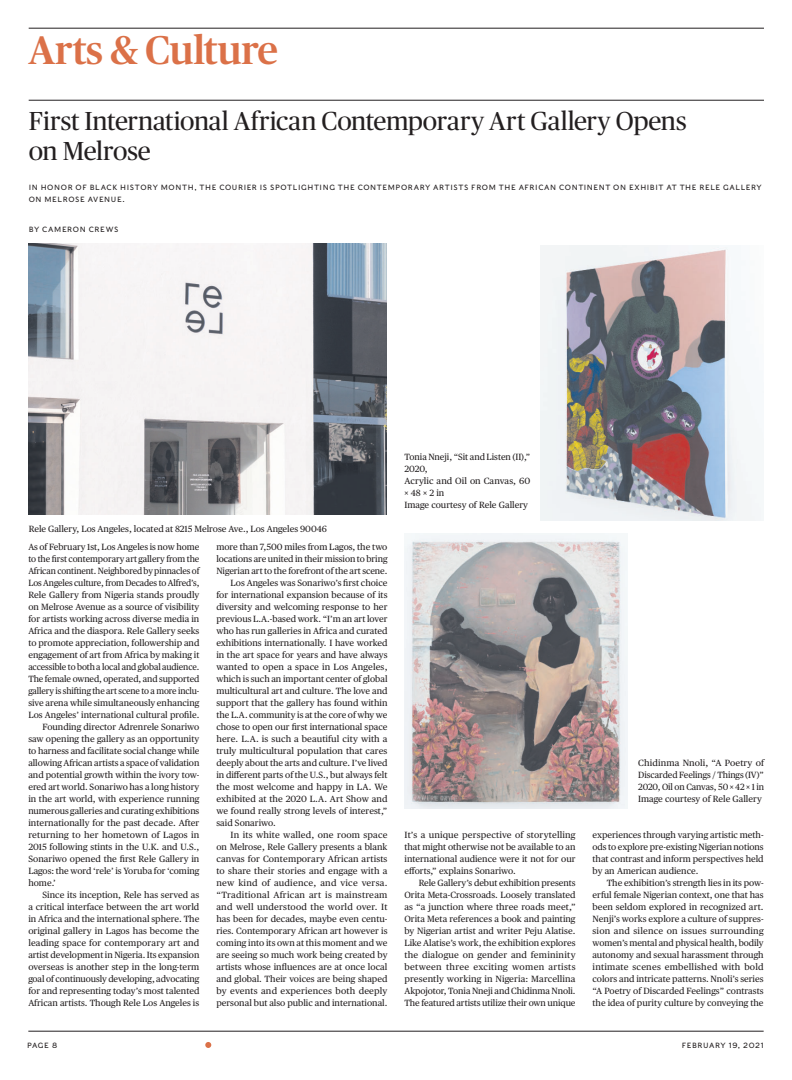
<style>
.page{position:relative;width:792px;height:1080px;background:#fff}
.page>*{position:absolute;margin:0;border:0;box-sizing:border-box;transform-origin:0 0}
.t1{font:500 40px "Publico";letter-spacing:-.005em;color:#db7148}
.t2{font:26px/30px "Publico Headline";letter-spacing:-.005em;color:#231f20}
.t3{font:9px/12px "Publico Text";color:#231f20;text-align:justify}
.t4{font:9px "Publico Text";color:#231f20;scale:.96 1}
.t5{font:9px "Publico Text";letter-spacing:.025em;color:#231f20}
.t6{font:9px "Publico Text";letter-spacing:.02em;color:#231f20}
.t7{font:9px "Publico Text";color:#231f20;scale:.95 1}
.t8{font:7.5px/12px "Caslons Egyptian";letter-spacing:.075em;color:#231f20}
</style>
<div class="page">
<hr style="left:28px;top:1031px;width:736px;height:1px;background:#231f20">
<svg style="left:205px;top:1042px;width:6px;height:6px"></svg>
<hr style="left:29px;top:28px;width:735px;height:1px;background:#231f20">
<hr style="left:29px;top:100px;width:735px;height:1px;background:#231f20">
<img style="left:29px;top:243px;width:358px;height:271px">
<img style="left:540px;top:245px;width:221px;height:275px">
<img style="left:404px;top:533px;width:224px;height:275px">
<h1 class="t1" style="left:28px;top:34px;width:251px">Arts &amp; Culture</h1>
<h2 class="t2" style="left:29px;top:108px;width:659px">First International African Contemporary Art Gallery Opens on Melrose</h2>
<p class="t8" style="left:29px;top:182px;width:735px">IN HONOR OF BLACK HISTORY MONTH, THE COURIER IS SPOTLIGHTING THE CONTEMPORARY ARTISTS FROM THE AFRICAN CONTINENT ON EXHIBIT AT THE RELE GALLERY<br>ON MELROSE AVENUE.</p>
<p class="t8" style="left:29px;top:224px;width:91px">BY CAMERON CREWS</p>
<p class="t3" style="left:29px;top:524px;width:300px">Rele Gallery, Los Angeles, located at 8215 Melrose Ave., Los Angeles 90046</p>
<p class="t3" style="left:28px;top:542px;width:173px">As of February 1st, Los Angeles is now home</p>
<p class="t3" style="left:28px;top:554px;width:173px">to the first contemporary art gallery from the</p>
<p class="t7" style="left:28px;top:567px;width:182px">African continent. Neighbored by pinnacles of</p>
<p class="t4" style="left:28px;top:579px;width:180px">Los Angeles culture, from Decades to Alfred’s,</p>
<p class="t3" style="left:28px;top:590px;width:173px">Rele Gallery from Nigeria stands proudly</p>
<p class="t3" style="left:28px;top:602px;width:173px">on Melrose Avenue as a source of visibility</p>
<p class="t3" style="left:28px;top:614px;width:173px">for artists working across diverse media in</p>
<p class="t3" style="left:28px;top:626px;width:173px">Africa and the diaspora. Rele Gallery seeks</p>
<p class="t3" style="left:28px;top:638px;width:173px">to promote appreciation, followership and</p>
<p class="t3" style="left:28px;top:650px;width:173px">engagement of art from Africa by making it</p>
<p class="t4" style="left:28px;top:663px;width:180px">accessible to both a local and global audience.</p>
<p class="t3" style="left:28px;top:674px;width:173px">The female owned, operated, and supported</p>
<p class="t4" style="left:28px;top:687px;width:180px">gallery is shifting the art scene to a more inclu-</p>
<p class="t3" style="left:28px;top:698px;width:173px">sive arena while simultaneously enhancing</p>
<p class="t3" style="left:28px;top:710px;width:173px">Los Angeles’ international cultural profile.</p>
<p class="t3" style="left:43px;top:722px;width:158px">Founding director Adrenrele Sonariwo</p>
<p class="t3" style="left:28px;top:734px;width:173px">saw opening the gallery as an opportunity</p>
<p class="t3" style="left:28px;top:746px;width:173px">to harness and facilitate social change while</p>
<p class="t3" style="left:28px;top:758px;width:173px">allowing African artists a space of validation</p>
<p class="t3" style="left:28px;top:770px;width:173px">and potential growth within the ivory tow-</p>
<p class="t3" style="left:28px;top:782px;width:173px">ered art world. Sonariwo has a long history</p>
<p class="t3" style="left:28px;top:794px;width:173px">in the art world, with experience running</p>
<p class="t3" style="left:28px;top:806px;width:173px">numerous galleries and curating exhibitions</p>
<p class="t3" style="left:28px;top:818px;width:173px">internationally for the past decade. After</p>
<p class="t3" style="left:28px;top:830px;width:173px">returning to her hometown of Lagos in</p>
<p class="t3" style="left:28px;top:842px;width:173px">2015 following stints in the U.K. and U.S.,</p>
<p class="t3" style="left:28px;top:854px;width:173px">Sonariwo opened the first Rele Gallery in</p>
<p class="t3" style="left:28px;top:866px;width:173px">Lagos: the word ‘rele’ is Yoruba for ‘coming</p>
<p class="t3" style="left:28px;top:878px;width:29px">home.’</p>
<p class="t3" style="left:43px;top:890px;width:158px">Since its inception, Rele has served as</p>
<p class="t3" style="left:28px;top:902px;width:173px">a critical interface between the art world</p>
<p class="t3" style="left:28px;top:914px;width:173px">in Africa and the international sphere. The</p>
<p class="t3" style="left:28px;top:926px;width:173px">original gallery in Lagos has become the</p>
<p class="t3" style="left:28px;top:938px;width:173px">leading space for contemporary art and</p>
<p class="t3" style="left:28px;top:950px;width:173px">artist development in Nigeria. Its expansion</p>
<p class="t3" style="left:28px;top:962px;width:173px">overseas is another step in the long-term</p>
<p class="t3" style="left:28px;top:974px;width:173px">goal of continuously developing, advocating</p>
<p class="t3" style="left:28px;top:986px;width:173px">for and representing today’s most talented</p>
<p class="t3" style="left:28px;top:998px;width:173px">African artists. Though Rele Los Angeles is</p>
<p class="t3" style="left:216px;top:542px;width:173px">more than 7,500 miles from Lagos, the two</p>
<p class="t3" style="left:216px;top:554px;width:173px">locations are united in their mission to bring</p>
<p class="t3" style="left:216px;top:566px;width:173px">Nigerian art to the forefront of the art scene.</p>
<p class="t3" style="left:231px;top:578px;width:158px">Los Angeles was Sonariwo’s first choice</p>
<p class="t3" style="left:216px;top:590px;width:173px">for international expansion because of its</p>
<p class="t3" style="left:216px;top:602px;width:173px">diversity and welcoming response to her</p>
<p class="t3" style="left:216px;top:614px;width:173px">previous L.A.-based work. “I’m an art lover</p>
<p class="t3" style="left:216px;top:626px;width:173px">who has run galleries in Africa and curated</p>
<p class="t3" style="left:216px;top:638px;width:173px">exhibitions internationally. I have worked</p>
<p class="t3" style="left:216px;top:650px;width:173px">in the art space for years and have always</p>
<p class="t3" style="left:216px;top:662px;width:173px">wanted to open a space in Los Angeles,</p>
<p class="t3" style="left:216px;top:674px;width:173px">which is such an important center of global</p>
<p class="t3" style="left:216px;top:686px;width:173px">multicultural art and culture. The love and</p>
<p class="t3" style="left:216px;top:698px;width:173px">support that the gallery has found within</p>
<p class="t3" style="left:216px;top:710px;width:173px">the L.A. community is at the core of why we</p>
<p class="t3" style="left:216px;top:722px;width:173px">chose to open our first international space</p>
<p class="t3" style="left:216px;top:734px;width:173px">here. L.A. is such a beautiful city with a</p>
<p class="t3" style="left:216px;top:746px;width:173px">truly multicultural population that cares</p>
<p class="t3" style="left:216px;top:758px;width:173px">deeply about the arts and culture. I’ve lived</p>
<p class="t3" style="left:216px;top:770px;width:173px">in different parts of the U.S., but always felt</p>
<p class="t3" style="left:216px;top:782px;width:173px">the most welcome and happy in LA. We</p>
<p class="t3" style="left:216px;top:794px;width:173px">exhibited at the 2020 L.A. Art Show and</p>
<p class="t3" style="left:216px;top:806px;width:173px">we found really strong levels of interest,”</p>
<p class="t3" style="left:216px;top:818px;width:61px">said Sonariwo.</p>
<p class="t3" style="left:231px;top:830px;width:158px">In its white walled, one room space</p>
<p class="t3" style="left:216px;top:842px;width:173px">on Melrose, Rele Gallery presents a blank</p>
<p class="t3" style="left:216px;top:854px;width:173px">canvas for Contemporary African artists</p>
<p class="t3" style="left:216px;top:866px;width:173px">to share their stories and engage with a</p>
<p class="t5" style="left:216px;top:879px;width:173px">new kind of audience, and vice versa.</p>
<p class="t5" style="left:216px;top:891px;width:173px">“Traditional African art is mainstream</p>
<p class="t6" style="left:216px;top:903px;width:173px">and well understood the world over. It</p>
<p class="t3" style="left:216px;top:914px;width:173px">has been for decades, maybe even centu-</p>
<p class="t3" style="left:216px;top:926px;width:173px">ries. Contemporary African art however is</p>
<p class="t3" style="left:216px;top:938px;width:173px">coming into its own at this moment and we</p>
<p class="t3" style="left:216px;top:950px;width:173px">are seeing so much work being created by</p>
<p class="t3" style="left:216px;top:962px;width:173px">artists whose influences are at once local</p>
<p class="t3" style="left:216px;top:974px;width:173px">and global. Their voices are being shaped</p>
<p class="t6" style="left:216px;top:987px;width:173px">by events and experiences both deeply</p>
<p class="t3" style="left:216px;top:998px;width:173px">personal but also public and international.</p>
<p class="t3" style="left:405px;top:452px;width:127px;text-align:left">Tonia Nneji, “Sit and Listen (II),”<br>2020,<br>Acrylic and Oil on Canvas, 60 × 48 × 2 in<br>Image courtesy of Rele Gallery</p>
<p class="t3" style="left:405px;top:830px;width:173px">It’s a unique perspective of storytelling that might otherwise not be available to an international audience were it not for our efforts,” explains Sonariwo.</p>
<p class="t3" style="left:405px;top:878px;width:173px;text-indent:14px">Rele Gallery’s debut exhibition presents Orita Meta-Crossroads. Loosely translated as “a junction where three roads meet,” Orita Meta references a book and painting by Nigerian artist and writer Peju Alatise.<br>Like Alatise’s work, the exhibition explores the dialogue on gender and femininity between three exciting women artists presently working in Nigeria: Marcellina Akpojotor, Tonia Nneji and Chidinma Nnoli.<br>The featured artists utilize their own unique</p>
<p class="t3" style="left:638px;top:758px;width:127px">Chidinma Nnoli, “A Poetry of Discarded Feelings / Things (IV)” 2020, Oil on Canvas, 50 × 42 × 1 in Image courtesy of Rele Gallery</p>
<p class="t3" style="left:593px;top:830px;width:173px">experiences through varying artistic meth&shy;ods to explore pre-existing Nigerian notions that contrast and inform perspectives held by an American audience.</p>
<p class="t3" style="left:593px;top:878px;width:173px;text-indent:14px">The exhibition’s strength lies in its pow&shy;erful female Nigerian context, one that has been seldom explored in recognized art.<br>Nenji’s works explore a culture of suppres&shy;sion and silence on issues surrounding women’s mental and physical health, bodily autonomy and sexual harassment through intimate scenes embellished with bold colors and intricate patterns. Nnoli’s series “A Poetry of Discarded Feelings” contrasts the idea of purity culture by conveying the</p>
<p class="t8" style="left:27px;top:1040px;width:32px">PAGE 8</p>
<p class="t8" style="left:682px;top:1040px;width:83px">FEBRUARY 19, 2021</p>
</div>
